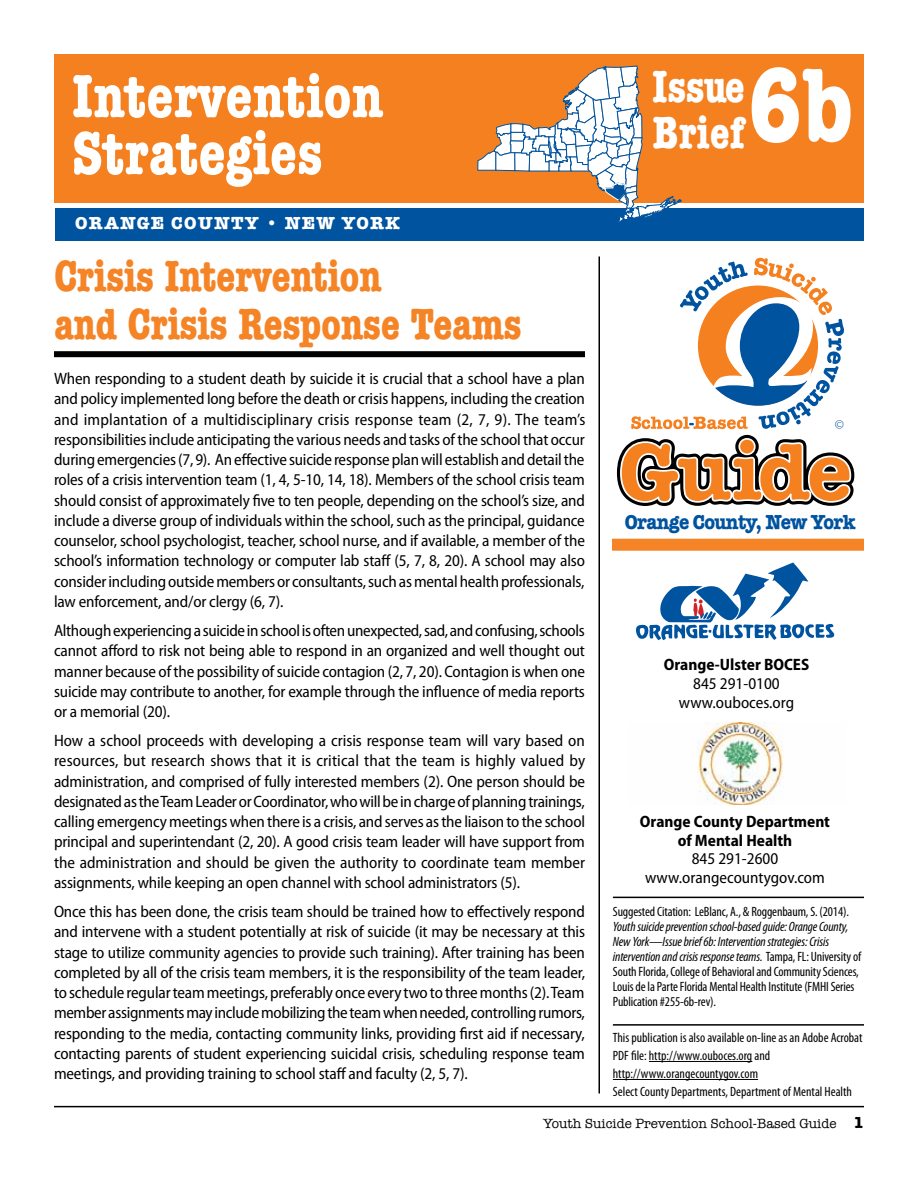
<style>
.page{position:relative;width:918px;height:1188px;background:#fff}
.page>*{position:absolute;margin:0;border:0;box-sizing:border-box;transform-origin:0 0}
.t1{font:700 condensed 108px "American Typewriter";color:#fff}
.t2{font:700 condensed 63px/57px "American Typewriter";color:#fff}
.t3{font:700 condensed 46.5px/46.5px "American Typewriter";letter-spacing:-.005em;color:#fff}
.t4{font:700 condensed 45px/48px "American Typewriter";letter-spacing:-.01em;color:#f58426}
.t5{font:700 21px "American Typewriter";letter-spacing:-.03em;color:#00539f;scale:.9 1}
.t6{font:700 18px "American Typewriter";letter-spacing:.07em;color:#fff}
.t7{font:semi-condensed 16.5px/20.2px "Myriad Pro";letter-spacing:-.01em;color:#000;text-align:justify}
.t8{font:700 semi-condensed 16.5px/18.8px "Myriad Pro";color:#000;text-align:center}
.t9{font:300 13.65px "Myriad Pro";color:#00539f}
.t10{font:condensed 13.5px/15px "Myriad Pro";letter-spacing:-.01em;color:#000}
.t11{font:13.5px "American Typewriter";color:#000}
.s1{font-style:italic}
.s2{font-weight:700;font-size:16.5px}
</style>
<div class="page">
<hr style="left:54px;top:1106px;width:810px;height:1px;background:#000">
<div style="left:54px;top:54px;width:810px;height:148px;background:#f58020"></div>
<div style="left:54px;top:351px;width:531px;height:6px;background:#000"></div>
<hr style="left:613px;top:897px;width:251px;height:1px;background:#000">
<hr style="left:613px;top:1024px;width:251px;height:2px;background:#000">
<hr style="left:649px;top:1061px;width:103px;height:1px;background:#000">
<hr style="left:613px;top:1079px;width:145px;height:1px;background:#000">
<hr style="left:598px;top:256px;width:2px;height:838px;background:#000">
<div style="left:612px;top:539px;width:252px;height:12px;background:#f58426"></div>
<svg style="left:617px;top:258px;width:237px;height:248px"></svg>
<div style="left:56px;top:208px;width:808px;height:33px;background:#00539f"></div>
<svg style="left:477px;top:65px;width:205px;height:157px"></svg>
<svg style="left:636px;top:563px;width:198px;height:78px"></svg>
<img style="left:697px;top:723px;width:87px;height:82px">
<h2 class="t2" style="left:72px;top:67px;width:313px">Intervention<br>Strategies</h2>
<p class="t6" style="left:75px;top:208px;width:326px">Orange County • New york</p>
<h1 class="t1" style="left:748px;top:19px;width:107px">6b</h1>
<h3 class="t3" style="left:652px;top:62px;width:94px">Issue<br>Brief</h3>
<h3 class="t4" style="left:54px;top:251px;width:469px">Crisis Intervention<br>and Crisis Response Teams</h3>
<p class="t7" style="left:54px;top:369px;width:533px">When responding to a student death by suicide it is crucial that a school have a plan and policy implemented long before the death or crisis happens, including the creation and implantation of a multidisciplinary crisis response team (2, 7, 9). The team’s responsibilities include anticipating the various needs and tasks of the school that occur during emergencies (7, 9). An effective suicide response plan will establish and detail the roles of a crisis intervention team (1, 4, 5-10, 14, 18). Members of the school crisis team should consist of approximately five to ten people, depending on the school’s size, and include a diverse group of individuals within the school, such as the principal, guidance counselor, school psychologist, teacher, school nurse, and if available, a member of the school’s information technology or computer lab staff (5, 7, 8, 20). A school may also consider including outside members or consultants, such as mental health professionals, law enforcement, and/or clergy (6, 7).</p>
<p class="t7" style="left:54px;top:621px;width:533px">Although experiencing a suicide in school is often unexpected, sad, and confusing, schools cannot afford to risk not being able to respond in an organized and well thought out manner because of the possibility of suicide contagion (2, 7, 20). Contagion is when one suicide may contribute to another, for example through the influence of media reports or a memorial (20).</p>
<p class="t7" style="left:54px;top:731px;width:533px">How a school proceeds with developing a crisis response team will vary based on resources, but research shows that it is critical that the team is highly valued by administration, and comprised of fully interested members (2). One person should be designated as the Team Leader or Coordinator, who will be in charge of planning trainings, calling emergency meetings when there is a crisis, and serves as the liaison to the school principal and superintendant (2, 20). A good crisis team leader will have support from the administration and should be given the authority to coordinate team member assignments, while keeping an open channel with school administrators (5).</p>
<p class="t7" style="left:54px;top:902px;width:533px">Once this has been done, the crisis team should be trained how to effectively respond and intervene with a student potentially at risk of suicide (it may be necessary at this stage to utilize community agencies to provide such training). After training has been completed by all of the crisis team members, it is the responsibility of the team leader, to schedule regular team meetings, preferably once every two to three months (2). Team member assignments may include mobilizing the team when needed, controlling rumors, responding to the media, contacting community links, providing first aid if necessary, contacting parents of student experiencing suicidal crisis, scheduling response team meetings, and providing training to school staff and faculty (2, 5, 7).</p>
<p class="t10" style="left:613px;top:904px;width:238px">Suggested Citation: LeBlanc, A., &amp; Roggenbaum, S. (2014).</p>
<p class="t9" style="left:835px;top:417px;width:11px">©</p>
<p class="t5" style="left:625px;top:504px;width:258px">Orange County, New York</p>
<p class="t8" style="left:664px;top:656px;width:147px">Orange-Ulster BOCES</p>
<p class="t7" style="left:679px;top:675px;width:117px;line-height:18.8px;text-align:center">845 291-0100 www.ouboces.org</p>
<p class="t8" style="left:640px;top:812px;width:192px">Orange County Department of Mental Health</p>
<p class="t7" style="left:645px;top:850px;width:181px;line-height:18.8px;text-align:center">845 291-2600 www.orangecountygov.com</p>
<p class="t10" style="left:613px;top:919px;width:250px"><span class="s1">Youth suicide prevention school-based guide: Orange County, New York—Issue brief 6b: Intervention strategies: Crisis intervention and crisis response teams.</span> Tampa, FL: University of South Florida, College of Behavioral and Community Sciences, Louis de la Parte Florida Mental Health Institute (FMHI Series Publication #255-6b-rev).</p>
<p class="t10" style="left:613px;top:1029px;width:251px;line-height:18px">This publication is also available on-line as an Adobe Acrobat PDF file: http://www.ouboces.org and http://www.orangecountygov.com<br>Select County Departments, Department of Mental Health</p>
<p class="t11" style="left:543px;top:1114px;width:322px">Youth Suicide Prevention School-Based Guide <span class="s2">1</span></p>
</div>
